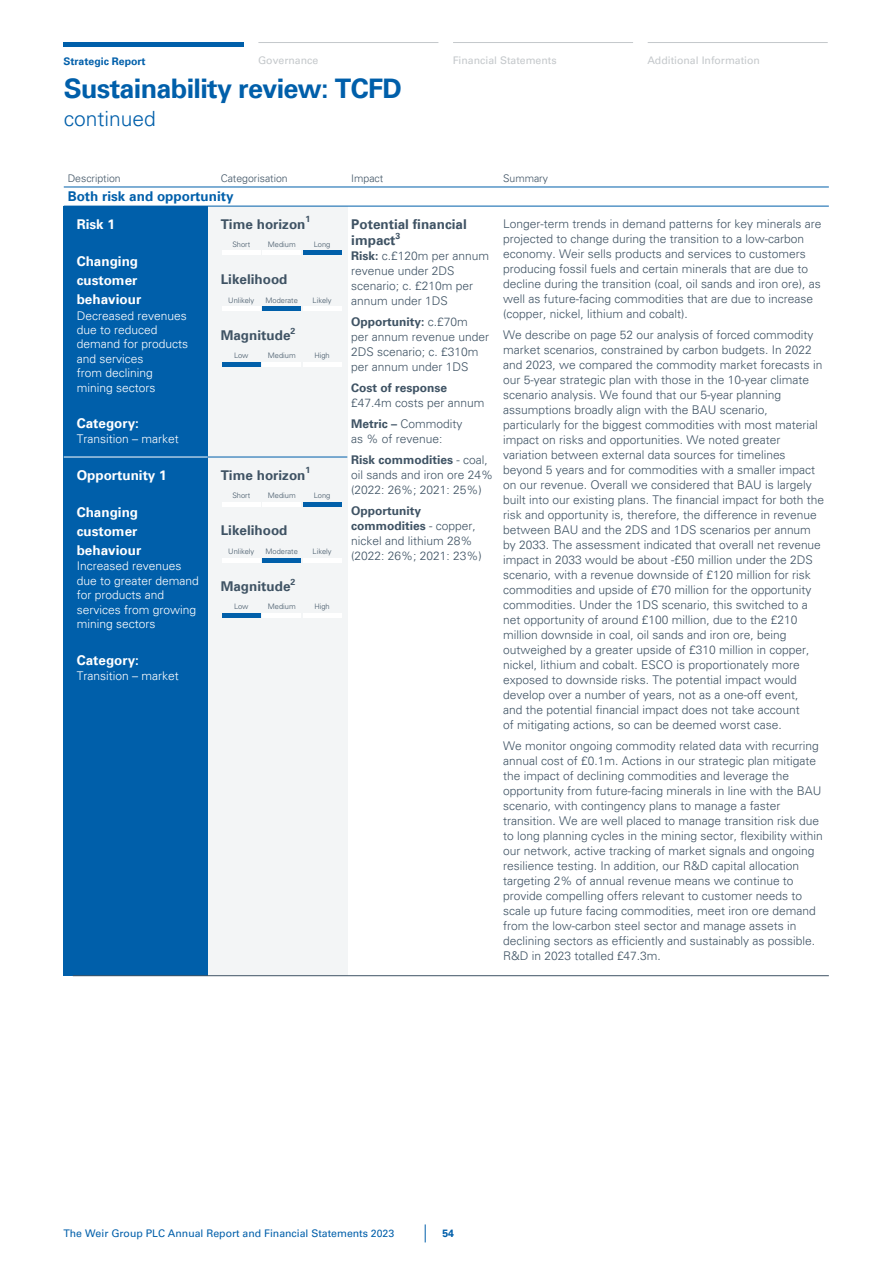
<style>
.page{position:relative;width:893px;height:1263px;background:#fff}
.page>*{position:absolute;margin:0;border:0;box-sizing:border-box;transform-origin:0 0}
.t1{font:700 27px "Univers LT";letter-spacing:-.025em;color:#005faa}
.t2{font:300 21px "Univers LT 45";color:#005faa}
.t3{font:700 13.5px/19.2px "Univers LT";color:#fff}
.t4{font:700 13.5px/16.2px "Univers LT";color:#3f5364}
.t5{font:700 13.5px "Univers LT";color:#005faa}
.t6{font:300 12px/15px "Univers LT 45";color:#3f5364}
.t7{font:300 12px/14.4px "Univers LT 45";color:#fff}
.t8{font:700 12px/15px "Univers LT 65";color:#3f5364}
.t9{font:10.5px "Univers LT 55";color:#005faa}
.t10{font:10.5px "Univers LT 55";color:#c4c8cb}
.t11{font:300 10.5px "Univers LT 45";color:#3f5364}
.t12{font:700 10.5px "Univers LT";color:#005faa}
.t13{font:700 8.7px "Univers LT";color:#3f5364}
.t14{font:300 7.5px "Univers LT Std";color:#3f5364}
.s1{font-family:"Univers LT 65";font-weight:700}
.s2{font-family:"Univers LT 45";font-weight:300}
</style>
<div class="page">
<div style="left:208px;top:206px;width:139px;height:770px;background:#f3f5f6"></div>
<div style="left:64px;top:206px;width:144px;height:9px;background:#005faa"></div>
<div style="left:64px;top:215px;width:144px;height:242px;background:#005faa"></div>
<div style="left:64px;top:457px;width:9px;height:9px;background:#005faa"></div>
<div style="left:73px;top:457px;width:135px;height:9px;background:#005faa"></div>
<div style="left:64px;top:466px;width:144px;height:510px;background:#005faa"></div>
<hr style="left:64px;top:187px;width:765px;height:1px;background:#005faa">
<hr style="left:64px;top:206px;width:765px;height:1px;background:#005faa">
<hr style="left:64px;top:457px;width:144px;height:1px;background:#fff">
<hr style="left:208px;top:457px;width:139px;height:1px;background:#005faa">
<hr style="left:73px;top:975px;width:756px;height:1px;background:#3f5364">
<hr style="left:64px;top:43px;width:180px;height:4px;background:#005faa">
<hr style="left:64px;top:42px;width:180px;height:1px;background:#005faa">
<hr style="left:258px;top:42px;width:180px;height:1px;background:#c4c8cb">
<hr style="left:453px;top:42px;width:180px;height:1px;background:#c4c8cb">
<hr style="left:648px;top:42px;width:180px;height:1px;background:#c4c8cb">
<svg style="left:425px;top:1224px;width:1px;height:18px"></svg>
<hr style="left:222px;top:251px;width:38px;height:4px;background:#fff">
<hr style="left:263px;top:251px;width:38px;height:4px;background:#fff">
<hr style="left:303px;top:251px;width:38px;height:4px;background:#005faa">
<hr style="left:222px;top:502px;width:38px;height:4px;background:#fff">
<hr style="left:263px;top:502px;width:38px;height:4px;background:#fff">
<hr style="left:303px;top:502px;width:38px;height:4px;background:#005faa">
<hr style="left:222px;top:307px;width:38px;height:4px;background:#fff">
<hr style="left:263px;top:307px;width:38px;height:4px;background:#005faa">
<hr style="left:303px;top:307px;width:38px;height:4px;background:#fff">
<hr style="left:222px;top:558px;width:38px;height:4px;background:#fff">
<hr style="left:263px;top:558px;width:38px;height:4px;background:#005faa">
<hr style="left:303px;top:558px;width:38px;height:4px;background:#fff">
<hr style="left:222px;top:362px;width:38px;height:4px;background:#005faa">
<hr style="left:263px;top:362px;width:38px;height:4px;background:#fff">
<hr style="left:303px;top:362px;width:38px;height:4px;background:#fff">
<hr style="left:222px;top:613px;width:38px;height:4px;background:#005faa">
<hr style="left:263px;top:613px;width:38px;height:4px;background:#fff">
<hr style="left:303px;top:613px;width:38px;height:4px;background:#fff">
<p class="t12" style="left:63px;top:55px;width:84px">Strategic Report</p>
<p class="t10" style="left:258px;top:54px;width:62px">Governance</p>
<p class="t10" style="left:453px;top:54px;width:105px">Financial Statements</p>
<p class="t10" style="left:647px;top:54px;width:114px">Additional Information</p>
<h1 class="t1" style="left:64px;top:73px;width:340px">Sustainability review: TCFD</h1>
<h2 class="t2" style="left:64px;top:106px;width:94px">continued</h2>
<p class="t11" style="left:68px;top:172px;width:55px">Description</p>
<p class="t11" style="left:221px;top:172px;width:69px">Categorisation</p>
<p class="t11" style="left:351px;top:172px;width:34px">Impact</p>
<p class="t11" style="left:503px;top:172px;width:46px">Summary</p>
<p class="t5" style="left:68px;top:188px;width:167px">Both risk and opportunity</p>
<p class="t3" style="left:77px;top:215px;width:40px">Risk 1</p>
<p class="t3" style="left:77px;top:252px;width:66px">Changing customer behaviour</p>
<p class="t7" style="left:77px;top:308px;width:113px">Decreased revenues due to reduced demand for products and services<br>from declining mining sectors</p>
<p class="t3" style="left:77px;top:414px;width:64px">Category:</p>
<p class="t7" style="left:77px;top:432px;width:103px">Transition – market</p>
<p class="t4" style="left:221px;top:216px;width:86px">Time horizon</p>
<p class="t13" style="left:305px;top:214px;width:6px">1</p>
<p class="t4" style="left:351px;top:216px;width:117px">Potential financial impact</p>
<p class="t6" style="left:503px;top:216px;width:320px">Longer-term trends in demand patterns for key minerals are projected to change during the transition to a low-carbon economy. Weir sells products and services to customers producing fossil fuels and certain minerals that are due to decline during the transition (coal, oil sands and iron ore), as well as future-facing commodities that are due to increase (copper, nickel, lithium and cobalt).</p>
<p class="t6" style="left:503px;top:327px;width:323px">We describe on page 52 our analysis of forced commodity market scenarios, constrained by carbon budgets. In 2022 and 2023, we compared the commodity market forecasts in our 5-year strategic plan with those in the 10-year climate scenario analysis. We found that our 5-year planning assumptions broadly align with the BAU scenario, particularly for the biggest commodities with most material impact on risks and opportunities. We noted greater variation between external data sources for timelines beyond 5 years and for commodities with a smaller impact on our revenue. Overall we considered that BAU is largely built into our existing plans. The financial impact for both the risk and opportunity is, therefore, the difference in revenue between BAU and the 2DS and 1DS scenarios per annum by 2033. The assessment indicated that overall net revenue impact in 2033 would be about -£50 million under the 2DS scenario, with a revenue downside of £120 million for risk commodities and upside of £70 million for the opportunity commodities. Under the 1DS scenario, this switched to a net opportunity of around £100 million, due to the £210 million downside in coal, oil sands and iron ore, being outweighed by a greater upside of £310 million in copper, nickel, lithium and cobalt. ESCO is proportionately more exposed to downside risks. The potential impact would develop over a number of years, not as a one-off event,<br>and the potential financial impact does not take account<br>of mitigating actions, so can be deemed worst case.</p>
<p class="t6" style="left:503px;top:738px;width:321px">We monitor ongoing commodity related data with recurring annual cost of £0.1m. Actions in our strategic plan mitigate the impact of declining commodities and leverage the opportunity from future-facing minerals in line with the BAU scenario, with contingency plans to manage a faster transition. We are well placed to manage transition risk due to long planning cycles in the mining sector, flexibility within our network, active tracking of market signals and ongoing resilience testing. In addition, our R&amp;D capital allocation targeting 2% of annual revenue means we continue to provide compelling offers relevant to customer needs to scale up future facing commodities, meet iron ore demand from the low-carbon steel sector and manage assets in declining sectors as efficiently and sustainably as possible.<br>R&amp;D in 2023 totalled £47.3m.</p>
<p class="t13" style="left:395px;top:230px;width:6px">3</p>
<p class="t6" style="left:351px;top:248px;width:139px"><span class="s1">Risk:</span> c.£120m per annum revenue under 2DS scenario; c. £210m per annum under 1DS</p>
<p class="t8" style="left:351px;top:314px;width:118px">Opportunity: <span class="s2">c.£70m</span></p>
<p class="t6" style="left:351px;top:329px;width:139px">per annum revenue under<br>2DS scenario; c. £310m per annum under 1DS</p>
<p class="t8" style="left:351px;top:380px;width:97px">Cost of response</p>
<p class="t6" style="left:351px;top:392px;width:135px;line-height:21px">£47.4m costs per annum<br><span class="s1">Metric –</span> Commodity</p>
<p class="t6" style="left:351px;top:431px;width:93px">as % of revenue:</p>
<p class="t8" style="left:351px;top:452px;width:138px">Risk commodities <span class="s2">- coal,</span></p>
<p class="t6" style="left:351px;top:467px;width:143px">oil sands and iron ore 24% (2022: 26%; 2021: 25%)</p>
<p class="t8" style="left:351px;top:503px;width:126px">Opportunity commodities <span class="s2">- copper,</span></p>
<p class="t6" style="left:351px;top:533px;width:132px">nickel and lithium 28% (2022: 26%; 2021: 23%)</p>
<p class="t14" style="left:232px;top:239px;width:19px">Short</p>
<p class="t14" style="left:268px;top:239px;width:29px">Medium</p>
<p class="t14" style="left:314px;top:239px;width:18px">Long</p>
<p class="t4" style="left:221px;top:272px;width:68px">Likelihood</p>
<p class="t14" style="left:228px;top:295px;width:28px">Unlikely</p>
<p class="t14" style="left:265px;top:295px;width:34px">Moderate</p>
<p class="t14" style="left:313px;top:295px;width:21px">Likely</p>
<p class="t4" style="left:221px;top:327px;width:71px">Magnitude</p>
<p class="t13" style="left:290px;top:326px;width:6px">2</p>
<p class="t14" style="left:234px;top:351px;width:16px">Low</p>
<p class="t14" style="left:268px;top:351px;width:29px">Medium</p>
<p class="t14" style="left:314px;top:351px;width:17px">High</p>
<p class="t4" style="left:221px;top:467px;width:86px">Time horizon</p>
<p class="t13" style="left:305px;top:465px;width:6px">1</p>
<p class="t3" style="left:77px;top:465px;width:92px">Opportunity 1</p>
<p class="t3" style="left:77px;top:503px;width:66px">Changing customer behaviour</p>
<p class="t7" style="left:77px;top:559px;width:123px">Increased revenues due to greater demand for products and services from growing mining sectors</p>
<p class="t3" style="left:77px;top:650px;width:64px">Category:</p>
<p class="t7" style="left:77px;top:668px;width:103px">Transition – market</p>
<p class="t14" style="left:232px;top:490px;width:19px">Short</p>
<p class="t14" style="left:268px;top:490px;width:29px">Medium</p>
<p class="t14" style="left:314px;top:490px;width:18px">Long</p>
<p class="t4" style="left:221px;top:523px;width:68px">Likelihood</p>
<p class="t14" style="left:228px;top:546px;width:28px">Unlikely</p>
<p class="t14" style="left:265px;top:546px;width:34px">Moderate</p>
<p class="t14" style="left:313px;top:546px;width:21px">Likely</p>
<p class="t4" style="left:221px;top:578px;width:71px">Magnitude</p>
<p class="t13" style="left:290px;top:576px;width:6px">2</p>
<p class="t14" style="left:234px;top:602px;width:16px">Low</p>
<p class="t14" style="left:268px;top:602px;width:29px">Medium</p>
<p class="t14" style="left:314px;top:602px;width:17px">High</p>
<p class="t9" style="left:63px;top:1226px;width:332px">The Weir Group PLC Annual Report and Financial Statements 2023</p>
<p class="t12" style="left:442px;top:1227px;width:13px">54</p>
</div>
